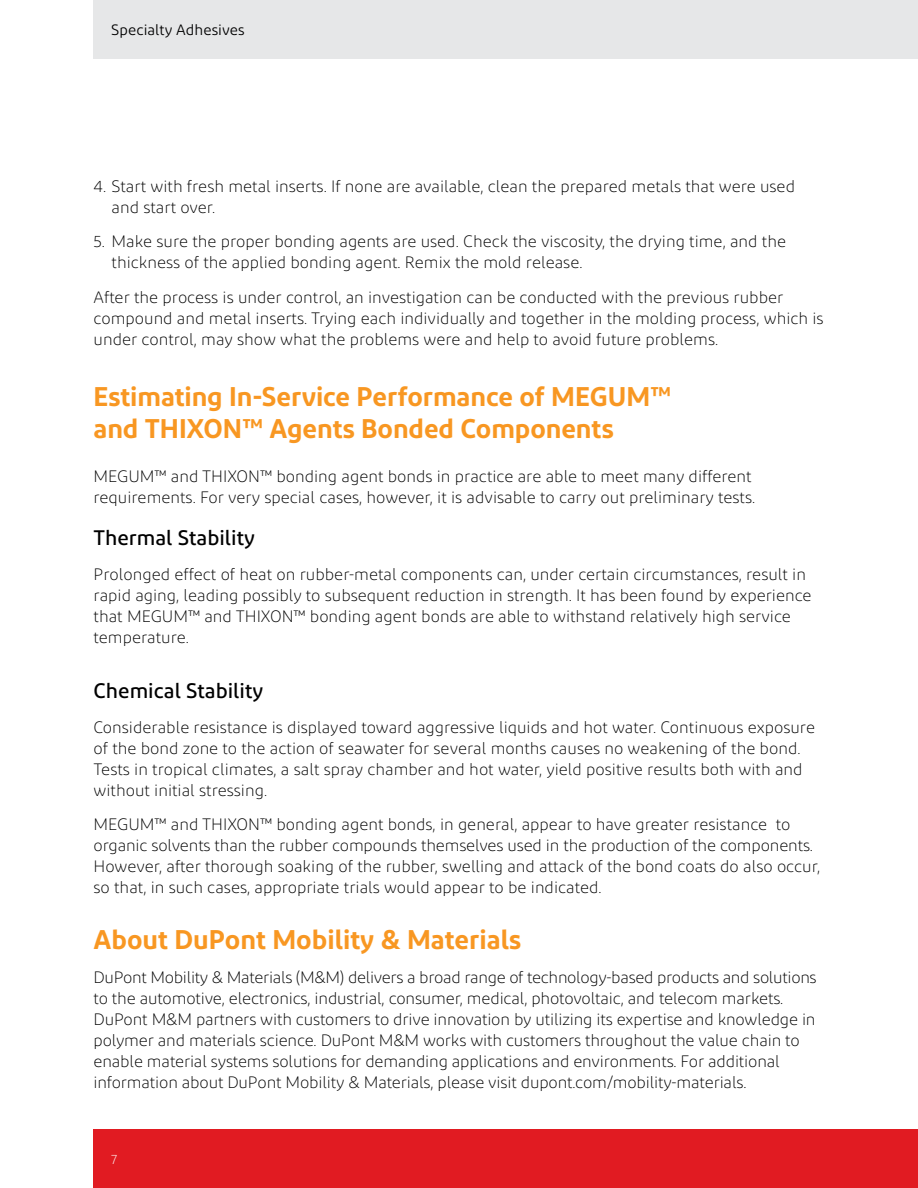
<style>
.page{position:relative;width:918px;height:1188px;background:#fff}
.page>*{position:absolute;margin:0;border:0;box-sizing:border-box;transform-origin:0 0}
.t1{font:600 27px/32.4px "Diodrum";color:#f89722}
.t2{font:500 21px "Diodrum";color:#000}
.t3{font:300 16.5px/21px "Diodrum";color:#000}
.t4{font:15px "Diodrum";color:#000}
.t5{font:300 13.5px "Diodrum";color:#fff}
</style>
<div class="page">
<div style="left:94px;top:1130px;width:824px;height:58px;background:#e11b22"></div>
<div style="left:94px;top:0;width:824px;height:58px;background:#e6e7e8"></div>
<p class="t4" style="left:111px;top:20px;width:135px">Specialty Adhesives</p>
<p class="t3" style="left:112px;top:175px;width:685px;text-indent:-18px">4. Start with fresh metal inserts. If none are available, clean the prepared metals that were used and start over.</p>
<p class="t3" style="left:112px;top:231px;width:676px;text-indent:-18px">5. Make sure the proper bonding agents are used. Check the viscosity, the drying time, and the thickness of the applied bonding agent. Remix the mold release.</p>
<p class="t3" style="left:94px;top:286px;width:732px">After the process is under control, an investigation can be conducted with the previous rubber compound and metal inserts. Trying each individually and together in the molding process, which is under control, may show what the problems were and help to avoid future problems.</p>
<h1 class="t1" style="left:94px;top:379px;width:579px">Estimating In-Service Performance of MEGUM™ and THIXON™ Agents Bonded Components</h1>
<p class="t3" style="left:94px;top:466px;width:663px">MEGUM™ and THIXON™ bonding agent bonds in practice are able to meet many different requirements. For very special cases, however, it is advisable to carry out preliminary tests.</p>
<p class="t2" style="left:94px;top:525px;width:163px">Thermal Stability</p>
<p class="t3" style="left:94px;top:563px;width:720px">Prolonged effect of heat on rubber-metal components can, under certain circumstances, result in rapid aging, leading possibly to subsequent reduction in strength. It has been found by experience that MEGUM™ and THIXON™ bonding agent bonds are able to withstand relatively high service temperature.</p>
<p class="t2" style="left:94px;top:678px;width:171px">Chemical Stability</p>
<p class="t3" style="left:94px;top:716px;width:723px">Considerable resistance is displayed toward aggressive liquids and hot water. Continuous exposure of the bond zone to the action of seawater for several months causes no weakening of the bond.<br>Tests in tropical climates, a salt spray chamber and hot water, yield positive results both with and without initial stressing.</p>
<p class="t3" style="left:94px;top:814px;width:728px">MEGUM™ and THIXON™ bonding agent bonds, in general, appear to have greater resistance to organic solvents than the rubber compounds themselves used in the production of the components.<br>However, after thorough soaking of the rubber, swelling and attack of the bond coats do also occur, so that, in such cases, appropriate trials would appear to be indicated.</p>
<h1 class="t1" style="left:94px;top:922px;width:429px">About DuPont Mobility &amp; Materials</h1>
<p class="t3" style="left:94px;top:967px;width:725px">DuPont Mobility &amp; Materials (M&amp;M) delivers a broad range of technology-based products and solutions to the automotive, electronics, industrial, consumer, medical, photovoltaic, and telecom markets.<br>DuPont M&amp;M partners with customers to drive innovation by utilizing its expertise and knowledge in polymer and materials science. DuPont M&amp;M works with customers throughout the value chain to enable material systems solutions for demanding applications and environments. For additional information about DuPont Mobility &amp; Materials, please visit dupont.com/mobility-materials.</p>
<p class="t5" style="left:111px;top:1151px;width:8px">7</p>
</div>
